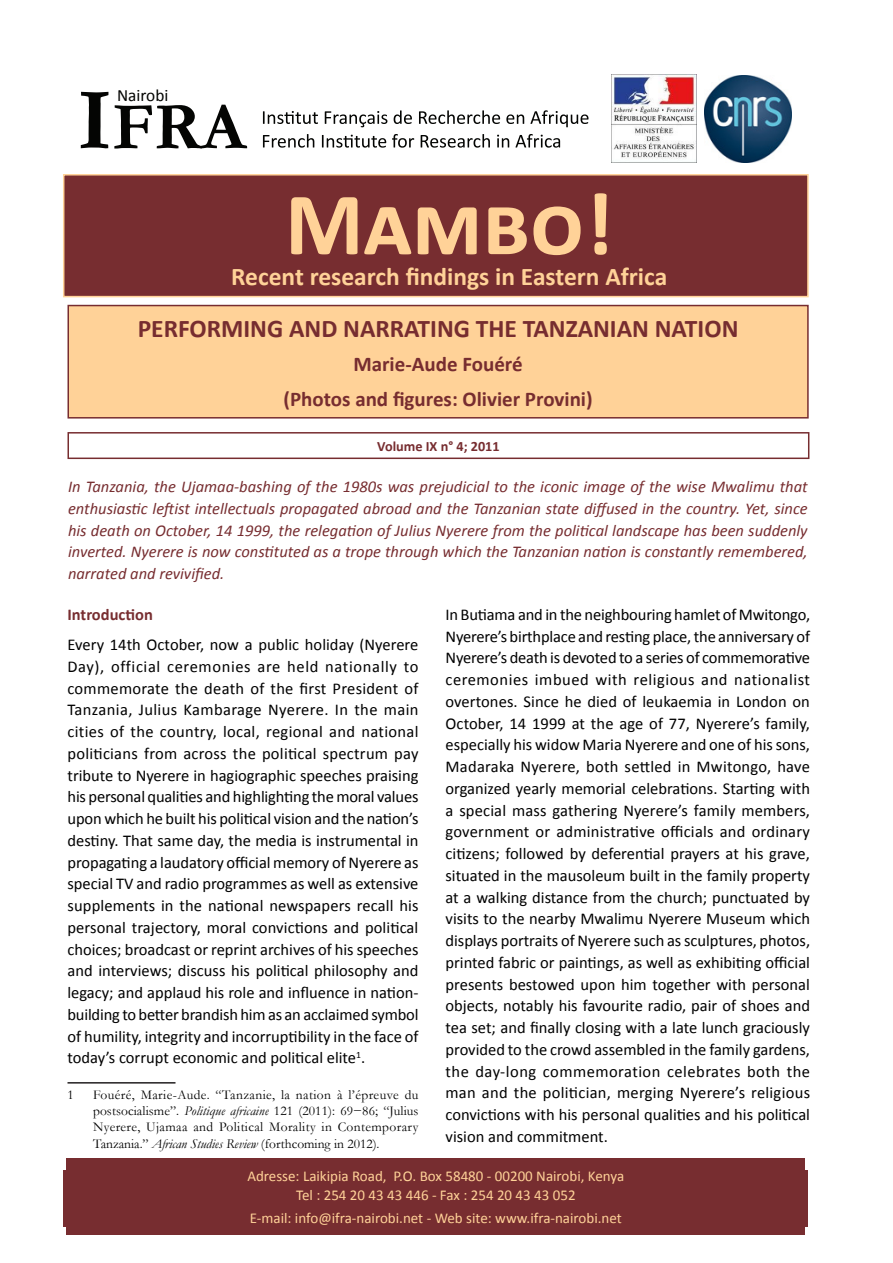
<style>
.page{position:relative;width:893px;height:1263px;background:#fff}
.page>*{position:absolute;margin:0;border:0;box-sizing:border-box;transform-origin:0 0}
.Banner{font:700 90px "Calibri";color:#ffd298}
.t1{font:700 67.8px "Garamond";color:#040503}
.t2{font:700 25.5px "Calibri";color:#772d30}
.Banner-2{font:700 25.5px "Calibri";color:#ffd298}
.t3{font:700 21px "Calibri";color:#772d30}
.t4{font:17.25px "Calibri";color:#040503}
.Body_text{font:16.5px/21.8px "Calibri";color:#000;text-align:justify}
.Body_text-2{font:italic 16.5px/21.8px "Calibri";color:#772d30;text-align:justify}
.Body_text-3{font:700 16.5px "Calibri";color:#772d30}
.Address_line{font:15px/18.8px "Calibri";color:#ffd298;text-align:center}
.t5{font:700 14.25px "Calibri";color:#772d30}
.footnote_text{font:13.5px/16.2px "Garamond";letter-spacing:.01em;color:#000;text-align:justify}
.s1{font-size:88.65px}
.s2{font-style:italic}
</style>
<div class="page">
<div style="left:67px;top:1158px;width:738px;height:76px;background:#772d30"></div>
<div style="left:64px;top:1170px;width:744px;height:56px;background:#772d30"></div>
<div style="left:63px;top:174px;width:746px;height:124px;background:#772d30"></div>
<div style="left:68px;top:432px;width:741px;height:27px;border:2px solid #772d30"></div>
<hr style="left:68px;top:1082px;width:108px;height:1px;background:#231f20">
<img style="left:704px;top:75px;width:88px;height:88px">
<svg style="left:263px;top:111px;width:55px;height:13px"></svg>
<svg style="left:325px;top:111px;width:62px;height:16px"></svg>
<svg style="left:394px;top:110px;width:18px;height:14px"></svg>
<svg style="left:419px;top:110px;width:81px;height:14px"></svg>
<svg style="left:506px;top:114px;width:18px;height:10px"></svg>
<svg style="left:530px;top:110px;width:58px;height:17px"></svg>
<svg style="left:263px;top:134px;width:51px;height:14px"></svg>
<svg style="left:322px;top:135px;width:64px;height:13px"></svg>
<svg style="left:392px;top:134px;width:22px;height:14px"></svg>
<svg style="left:421px;top:134px;width:69px;height:14px"></svg>
<svg style="left:497px;top:135px;width:12px;height:13px"></svg>
<svg style="left:515px;top:134px;width:45px;height:14px"></svg>
<img style="left:611px;top:75px;width:86px;height:88px">
<div style="left:67px;top:304px;width:742px;height:115px;background:#ffd298"></div>
<p class="t4" style="left:117px;top:84px;width:53px">Nairobi</p>
<h2 class="t1" style="left:77px;top:81px;width:170px"><span class="s1">I</span>FRA</h2>
<p class="Banner" style="left:285px;top:167px;width:330px">Mambo!</p>
<p class="Banner-2" style="left:231px;top:260px;width:438px">Recent research findings in Eastern Africa</p>
<p class="t2" style="left:138px;top:312px;width:602px">PERFORMING AND NARRATING THE TANZANIAN NATION</p>
<p class="t3" style="left:353px;top:351px;width:171px">Marie-Aude Fouéré</p>
<p class="t3" style="left:284px;top:385px;width:311px">(Photos and figures: Olivier Provini)</p>
<p class="t5" style="left:377px;top:437px;width:124px">Volume IX n° 4; 2011</p>
<p class="Body_text-2" style="left:68px;top:475px;width:741px">In Tanzania, the Ujamaa-bashing of the 1980s was prejudicial to the iconic image of the wise Mwalimu that enthusiastic leftist intellectuals propagated abroad and the Tanzanian state diffused in the country. Yet, since his death on October, 14 1999, the relegation of Julius Nyerere from the political landscape has been suddenly inverted. Nyerere is now constituted as a trope through which the Tanzanian nation is constantly remembered, narrated and revivified.</p>
<p class="Body_text-3" style="left:68px;top:604px;width:87px">Introduction</p>
<p class="Body_text" style="left:68px;top:634px;width:353px">Every 14th October, now a public holiday (Nyerere Day), official ceremonies are held nationally to commemorate the death of the first President of Tanzania, Julius Kambarage Nyerere. In the main cities of the country, local, regional and national politicians from across the political spectrum pay tribute to Nyerere in hagiographic speeches praising his personal qualities and highlighting the moral values upon which he built his political vision and the nation’s destiny. That same day, the media is instrumental in propagating a laudatory official memory of Nyerere as special TV and radio programmes as well as extensive supplements in the national newspapers recall his personal trajectory, moral convictions and political choices; broadcast or reprint archives of his speeches and interviews; discuss his political philosophy and legacy; and applaud his role and influence in nation&shy;building to better brandish him as an acclaimed symbol of humility, integrity and incorruptibility in the face of today’s corrupt economic and political elite<sup>1</sup>.</p>
<p class="footnote_text" style="left:68px;top:1086px;width:8px">1</p>
<p class="footnote_text" style="left:93px;top:1086px;width:327px">Fouéré, Marie-Aude. “Tanzanie, la nation à l’épreuve du postsocialisme”. <span class="s2">Politique africaine</span> 121 (2011): 69−86; “Julius Nyerere, Ujamaa and Political Morality in Contemporary Tanzania.” <span class="s2">African Studies Review</span> (forthcoming in 2012).</p>
<p class="Body_text" style="left:446px;top:604px;width:366px">In Butiama and in the neighbouring hamlet of Mwitongo, Nyerere’s birthplace and resting place, the anniversary of Nyerere’s death is devoted to a series of commemorative ceremonies imbued with religious and nationalist overtones. Since he died of leukaemia in London on October, 14 1999 at the age of 77, Nyerere’s family, especially his widow Maria Nyerere and one of his sons, Madaraka Nyerere, both settled in Mwitongo, have organized yearly memorial celebrations. Starting with a special mass gathering Nyerere’s family members, government or administrative officials and ordinary citizens; followed by deferential prayers at his grave, situated in the mausoleum built in the family property at a walking distance from the church; punctuated by visits to the nearby Mwalimu Nyerere Museum which displays portraits of Nyerere such as sculptures, photos, printed fabric or paintings, as well as exhibiting official presents bestowed upon him together with personal objects, notably his favourite radio, pair of shoes and tea set; and finally closing with a late lunch graciously provided to the crowd assembled in the family gardens, the day-long commemoration celebrates both the man and the politician, merging Nyerere’s religious convictions with his personal qualities and his political vision and commitment.</p>
<p class="Address_line" style="left:247px;top:1167px;width:378px">Adresse: Laikipia Road, P.O. Box 58480 - 00200 Nairobi, Kenya<br>Tel : 254 20 43 43 446 - Fax : 254 20 43 43 052</p>
<p class="Address_line" style="left:250px;top:1209px;width:374px">E-mail: info@ifra-nairobi.net - Web site: www.ifra-nairobi.net</p>
</div>
